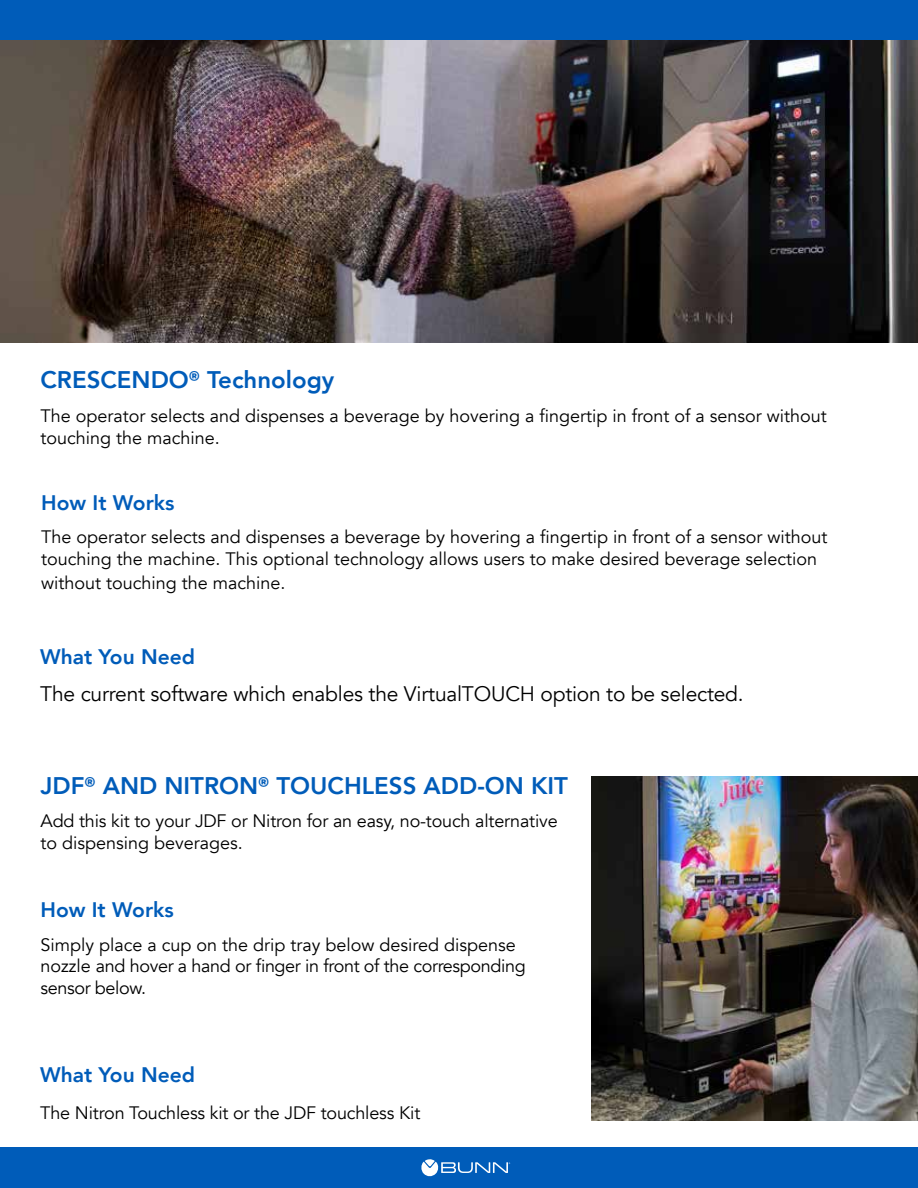
<style>
.page{position:relative;width:918px;height:1188px;background:#fff}
.page>*{position:absolute;margin:0;border:0;box-sizing:border-box;transform-origin:0 0}
.t1{font:800 24px "Avenir";color:#005cb9}
.t2{font:21px "Avenir";letter-spacing:-.01em;color:#000}
.t3{font:800 21px "Avenir";color:#005cb9}
.t4{font:18px/21.6px "Avenir";color:#000}
.t5{font:18px/21.6px "Avenir";letter-spacing:-.02em;color:#000}
.s1{font-family:"IBM Plex Sans";font-weight:700}
</style>
<div class="page">
<img style="left:591px;top:777px;width:327px;height:344px">
<img style="left:0;top:41px;width:918px;height:301px">
<div style="left:0;top:0;width:918px;height:40px;background:#005cb9"></div>
<div style="left:0;top:1148px;width:918px;height:40px;background:#005cb9"></div>
<svg style="left:421px;top:1159px;width:89px;height:17px"></svg>
<h1 class="t1" style="left:40px;top:361px;width:295px">CRESCENDO<span class="s1">®</span> Technology</h1>
<p class="t4" style="left:40px;top:405px;width:788px">The operator selects and dispenses a beverage by hovering a fingertip in front of a sensor without touching the machine.</p>
<p class="t3" style="left:41px;top:486px;width:135px">How It Works</p>
<p class="t4" style="left:41px;top:527px;width:788px">The operator selects and dispenses a beverage by hovering a fingertip in front of a sensor without touching the machine. This optional technology allows users to make desired beverage selection</p>
<p class="t4" style="left:41px;top:572px;width:246px">without touching the machine.</p>
<p class="t3" style="left:40px;top:640px;width:156px">What You Need</p>
<p class="t2" style="left:40px;top:681px;width:705px">The current software which enables the VirtualTOUCH option to be selected.</p>
<h1 class="t1" style="left:40px;top:767px;width:529px">JDF<span class="s1">®</span> AND NITRON<span class="s1">®</span> TOUCHLESS ADD-ON KIT</h1>
<p class="t4" style="left:40px;top:811px;width:519px">Add this kit to your JDF or Nitron for an easy, no-touch alternative to dispensing beverages.</p>
<p class="t3" style="left:40px;top:893px;width:135px">How It Works</p>
<p class="t5" style="left:40px;top:934px;width:487px">Simply place a cup on the drip tray below desired dispense nozzle and hover a hand or finger in front of the corresponding sensor below.</p>
<p class="t3" style="left:40px;top:1058px;width:156px">What You Need</p>
<p class="t4" style="left:40px;top:1102px;width:382px">The Nitron Touchless kit or the JDF touchless Kit</p>
</div>
